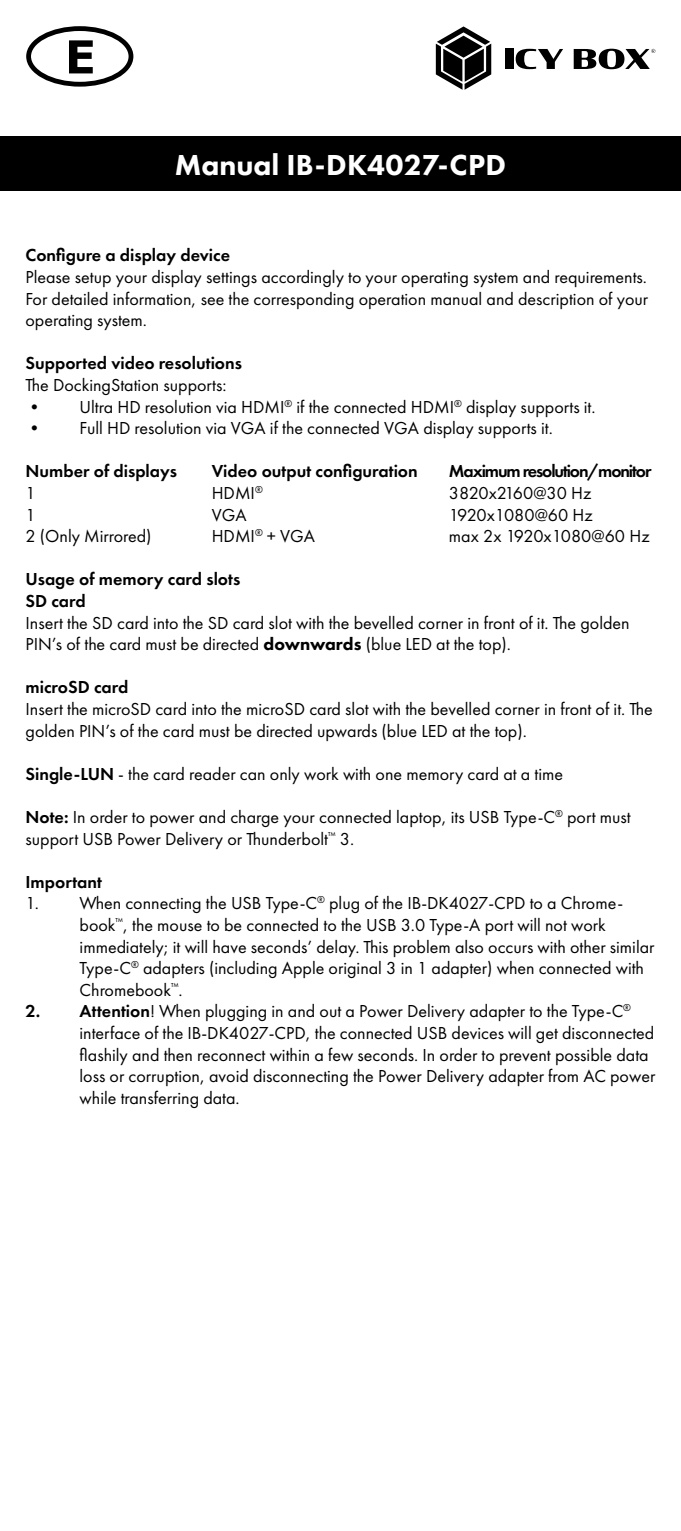
<style>
.page{position:relative;width:681px;height:1531px;background:#fff}
.page>*{position:absolute;margin:0;border:0;box-sizing:border-box;transform-origin:0 0}
.t1{font:800 30px "Futura PT";color:#fff}
.t2{font:18px/21.6px "Futura PT";color:#000}
.t3{font:600 18px/21.6px "Futura PT";color:#000}
.t4{font:600 18px "Futura PT";letter-spacing:-.06em;color:#000}
.s1{font-weight:800}
.s2{font-weight:600}
</style>
<div class="page">
<div style="left:0;top:136px;width:680px;height:55px;background:#000"></div>
<div style="left:26px;top:26px;width:107px;height:61px;border:5px solid #000;border-radius:50%"></div>
<svg style="left:69px;top:40px;width:24px;height:33px"></svg>
<div style="left:504px;top:49px;width:9px;height:20px;background:#000"></div>
<svg style="left:515px;top:49px;width:48px;height:20px"></svg>
<svg style="left:573px;top:49px;width:82px;height:20px"></svg>
<svg style="left:435px;top:26px;width:56px;height:64px"></svg>
<h1 class="t1" style="left:175px;top:147px;width:333px">Manual IB-DK4027-CPD</h1>
<p class="t3" style="left:26px;top:244px;width:206px">Configure a display device</p>
<p class="t2" style="left:26px;top:266px;width:624px;text-align:justify">Please setup your display settings accordingly to your operating system and requirements.<br>For detailed information, see the corresponding operation manual and description of your operating system.</p>
<p class="t3" style="left:26px;top:352px;width:218px">Supported video resolutions</p>
<p class="t2" style="left:26px;top:374px;width:202px">The DockingStation supports:</p>
<p class="t2" style="left:26px;top:396px;width:571px">• Ultra HD resolution via HDMI<sup>®</sup> if the connected HDMI<sup>®</sup> display supports it.</p>
<p class="t2" style="left:26px;top:417px;width:528px">• Full HD resolution via VGA if the connected VGA display supports it.</p>
<p class="t3" style="left:26px;top:460px;width:153px">Number of displays</p>
<p class="t3" style="left:212px;top:460px;width:207px">Video output configuration</p>
<p class="t4" style="left:449px;top:460px;width:204px">Maximum resolution/monitor</p>
<p class="t2" style="left:26px;top:482px;width:12px">1</p>
<p class="t2" style="left:212px;top:482px;width:53px">HDMI<sup>®</sup></p>
<p class="t2" style="left:449px;top:482px;width:144px">3820x2160@30 Hz</p>
<p class="t2" style="left:26px;top:504px;width:12px">1</p>
<p class="t2" style="left:212px;top:504px;width:36px">VGA</p>
<p class="t2" style="left:449px;top:504px;width:145px">1920x1080@60 Hz</p>
<p class="t2" style="left:26px;top:525px;width:127px">2 (Only Mirrored)</p>
<p class="t2" style="left:212px;top:525px;width:105px">HDMI<sup>®</sup> + VGA</p>
<p class="t2" style="left:449px;top:525px;width:202px">max 2x 1920x1080@60 Hz</p>
<p class="t3" style="left:26px;top:568px;width:216px">Usage of memory card slots<br>SD card</p>
<p class="t2" style="left:26px;top:612px;width:605px">Insert the SD card into the SD card slot with the bevelled corner in front of it. The golden<br>PIN’s of the card must be directed <span class="s1">downwards</span> (blue LED at the top).</p>
<p class="t3" style="left:26px;top:676px;width:104px">microSD card</p>
<p class="t2" style="left:26px;top:698px;width:628px">Insert the microSD card into the microSD card slot with the bevelled corner in front of it. The golden PIN’s of the card must be directed upwards (blue LED at the top).</p>
<p class="t2" style="left:26px;top:763px;width:539px"><span class="s2">Single-LUN</span> - the card reader can only work with one memory card at a time</p>
<p class="t2" style="left:26px;top:806px;width:606px"><span class="s2">Note:</span> In order to power and charge your connected laptop, its USB Type-C<sup>®</sup> port must support USB Power Delivery or Thunderbolt<sup>™</sup> 3.</p>
<p class="t3" style="left:26px;top:871px;width:78px">Important</p>
<p class="t2" style="left:80px;top:892px;width:576px;text-indent:-54px">1. When connecting the USB Type-C<sup>®</sup> plug of the IB-DK4027-CPD to a Chrome&shy;book<sup>™</sup>, the mouse to be connected to the USB 3.0 Type-A port will not work immediately; it will have seconds’ delay. This problem also occurs with other similar Type-C<sup>®</sup> adapters (including Apple original 3 in 1 adapter) when connected with Chromebook<sup>™</sup>.</p>
<p class="t2" style="left:80px;top:1000px;width:577px;text-indent:-54px"><span class="s2">2. Attention</span>! When plugging in and out a Power Delivery adapter to the Type-C<sup>® </sup>interface of the IB-DK4027-CPD, the connected USB devices will get disconnected flashily and then reconnect within a few seconds. In order to prevent possible data loss or corruption, avoid disconnecting the Power Delivery adapter from AC power while transferring data.</p>
</div>
